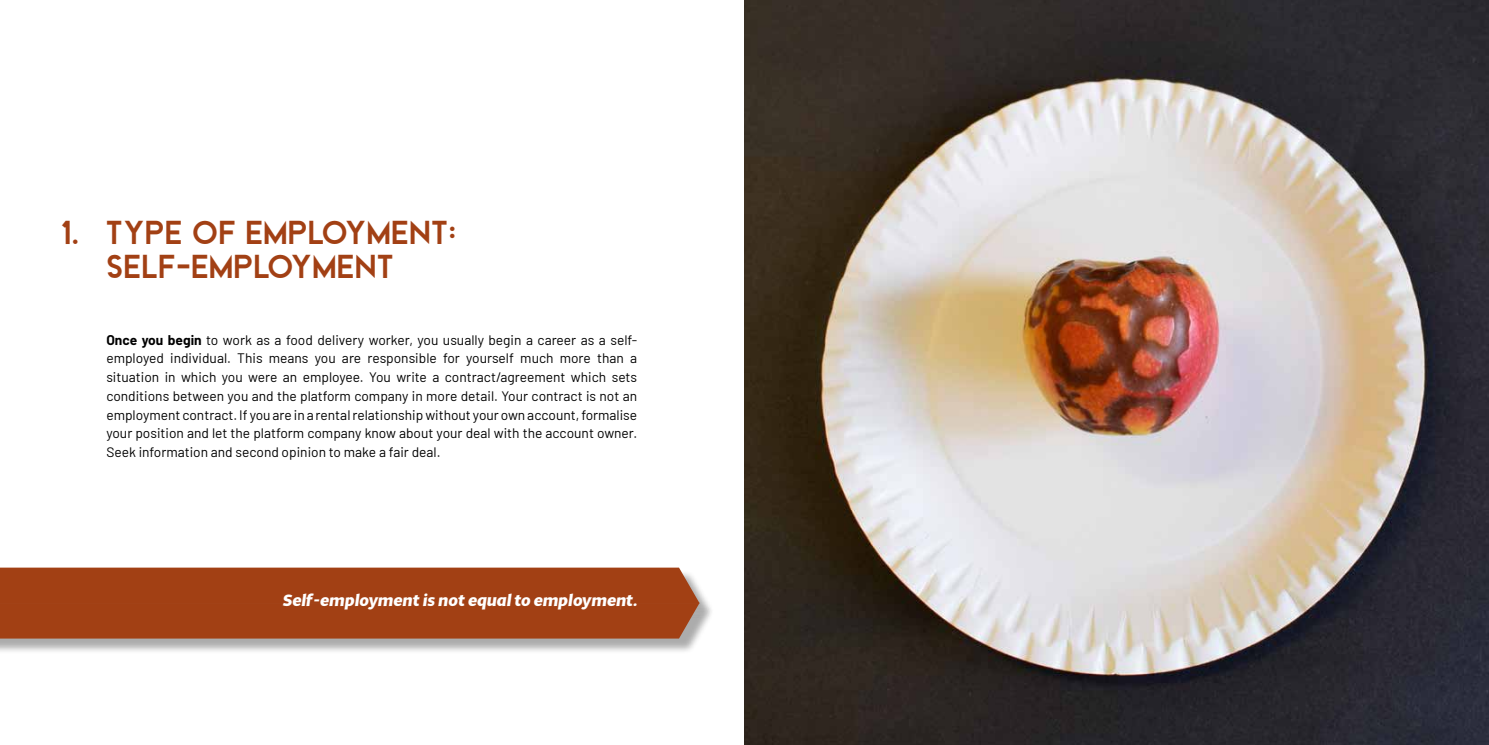
<style>
.page{position:relative;width:1489px;height:745px;background:#fff}
.page>*{position:absolute;margin:0;border:0;box-sizing:border-box;transform-origin:0 0}
.t1{font:33.75px/33.8px "Beckman Free";color:#a24014;text-align:center}
.t2{font:italic 700 16.25px "Multi Display";color:#fff}
.t3{font:13.75px/18.8px "Barlow";color:#000;text-align:justify}
.s1{font-weight:700}
</style>
<div class="page">
<img style="left:744px;top:0;width:744px;height:744px">
<div style="left:0;top:604px;width:714px;height:49px;background:#000;opacity:.33"></div>
<div style="left:0;top:567px;width:699px;height:71px;background:#a24014"></div>
<hr style="left:0;top:602px;width:698px;height:1px;background:#a24014">
<h1 class="t1" style="left:61px;top:216px;width:397px">1. TYPE OF EMPLOYMENT:<br>SELF-EMPLOYMENT</h1>
<p class="t3" style="left:106px;top:329px;width:532px"><span class="s1">Once you begin</span> to work as a food delivery worker, you usually begin a career as a self&shy;employed individual. This means you are responsible for yourself much more than a situation in which you were an employee. You write a contract/agreement which sets conditions between you and the platform company in more detail. Your contract is not an employment contract. If you are in a rental relationship without your own account, formalise your position and let the platform company know about your deal with the account owner.<br>Seek information and second opinion to make a fair deal.</p>
<p class="t2" style="left:283px;top:589px;width:355px">Self-employment is not equal to employment.</p>
</div>
